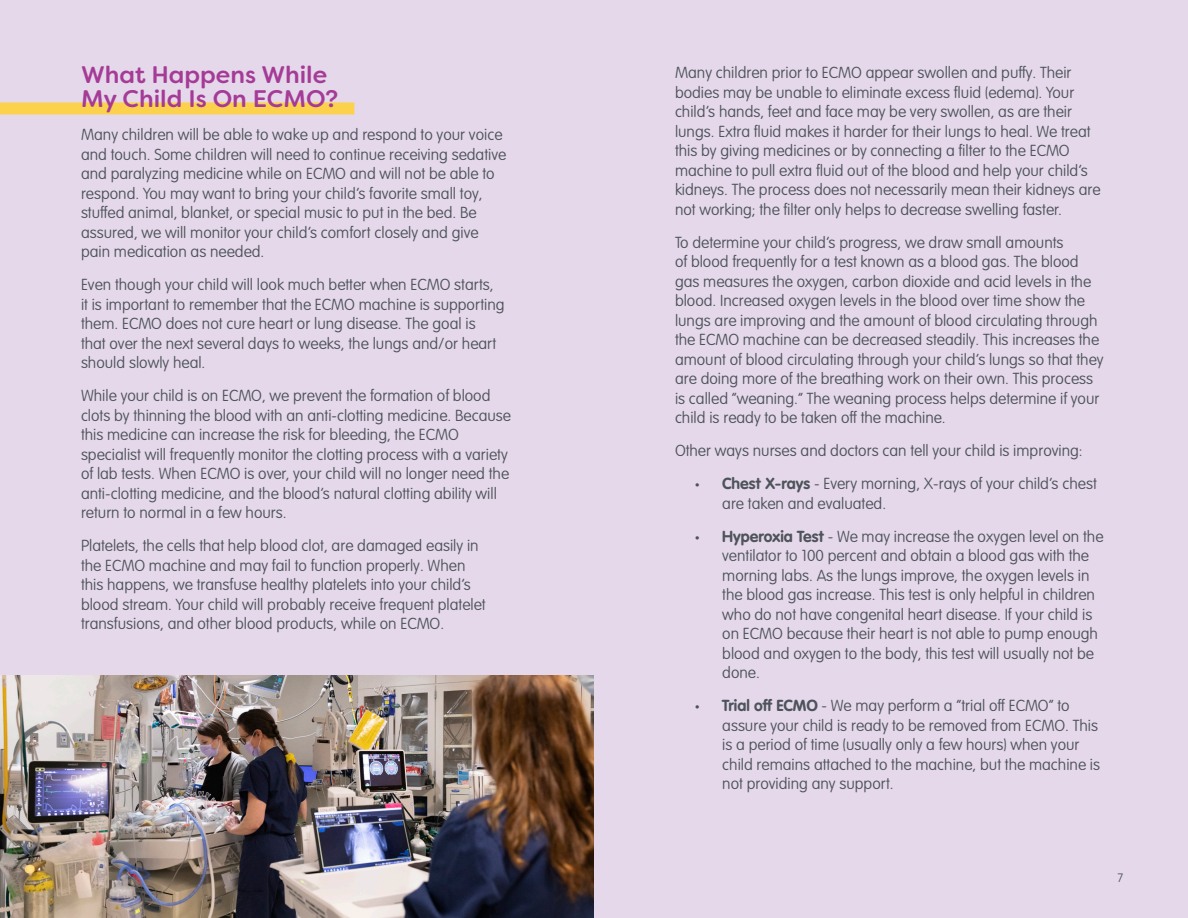
<style>
.page{position:relative;width:1188px;height:918px;background:#e4d8ea}
.page>*{position:absolute;margin:0;border:0;box-sizing:border-box;transform-origin:0 0}
.Bullet_1{font:500 24px/24px "Filson Soft";color:#a53b96}
.Bullet_1-2{font:300 15.75px/19.5px "VAG Rounded Next";color:#4e535a}
.t1{font:300 12px "VAG Rounded Next";color:#4e535a}
.s1{font-family:"Myriad Pro";font-weight:400}
.s2{font-weight:700}
</style>
<div class="page">
<img style="left:0;top:675px;width:594px;height:243px">
<div style="left:0;top:102px;width:354px;height:12px;background:#fcd24d"></div>
<p class="Bullet_1" style="left:81px;top:63px;width:259px">What Happens While<br>My Child Is On ECMO?</p>
<p class="Bullet_1-2" style="left:81px;top:126px;width:427px">Many children will be able to wake up and respond to your voice and touch. Some children will need to continue receiving sedative and paralyzing medicine while on ECMO and will not be able to respond. You may want to bring your child’s favorite small toy, stuffed animal, blanket, or special music to put in the bed. Be assured, we will monitor your child’s comfort closely and give pain medication as needed.</p>
<p class="Bullet_1-2" style="left:81px;top:276px;width:425px">Even though your child will look much better when ECMO starts, it is important to remember that the ECMO machine is supporting them. ECMO does not cure heart or lung disease. The goal is<br>that over the next several days to weeks, the lungs and/or heart should slowly heal.</p>
<p class="Bullet_1-2" style="left:81px;top:387px;width:432px">While your child is on ECMO, we prevent the formation of blood clots by thinning the blood with an anti-clotting medicine. Because this medicine can increase the risk for bleeding, the ECMO specialist will frequently monitor the clotting process with a variety of lab tests. When ECMO is over, your child will no longer need the anti-clotting medicine, and the blood’s natural clotting ability will return to normal in a few hours.</p>
<p class="Bullet_1-2" style="left:81px;top:537px;width:406px">Platelets, the cells that help blood clot, are damaged easily in the ECMO machine and may fail to function properly. When this happens, we transfuse healthy platelets into your child’s blood stream. Your child will probably receive frequent platelet transfusions, and other blood products, while on ECMO.</p>
<p class="Bullet_1-2" style="left:675px;top:64px;width:427px">Many children prior to ECMO appear swollen and puffy. Their bodies may be unable to eliminate excess fluid (edema). Your child’s hands, feet and face may be very swollen, as are their lungs. Extra fluid makes it harder for their lungs to heal. We treat this by giving medicines or by connecting a filter to the ECMO machine to pull extra fluid out of the blood and help your child’s kidneys. The process does not necessarily mean their kidneys are not working; the filter only helps to decrease swelling faster.</p>
<p class="Bullet_1-2" style="left:675px;top:233px;width:430px">To determine your child’s progress, we draw small amounts<br>of blood frequently for a test known as a blood gas. The blood gas measures the oxygen, carbon dioxide and acid levels in the blood. Increased oxygen levels in the blood over time show the lungs are improving and the amount of blood circulating through the ECMO machine can be decreased steadily. This increases the amount of blood circulating through your child’s lungs so that they are doing more of the breathing work on their own. This process is called “weaning.” The weaning process helps determine if your child is ready to be taken off the machine.</p>
<p class="Bullet_1-2" style="left:675px;top:442px;width:409px">Other ways nurses and doctors can tell your child is improving:</p>
<p class="Bullet_1-2" style="left:722px;top:475px;width:376px;text-indent:-27px"><span class="s1">•</span> <span class="s2">Chest X-rays</span> - Every morning, X-rays of your child’s chest are taken and evaluated.</p>
<p class="Bullet_1-2" style="left:722px;top:527px;width:383px;text-indent:-27px"><span class="s1">•</span> <span class="s2">Hyperoxia Test</span> - We may increase the oxygen level on the ventilator to 100 percent and obtain a blood gas with the morning labs. As the lungs improve, the oxygen levels in the blood gas increase. This test is only helpful in children who do not have congenital heart disease. If your child is on ECMO because their heart is not able to pump enough blood and oxygen to the body, this test will usually not be done.</p>
<p class="Bullet_1-2" style="left:722px;top:697px;width:379px;text-indent:-27px"><span class="s1">•</span> <span class="s2">Trial off ECMO</span> - We may perform a “trial off ECMO” to assure your child is ready to be removed from ECMO. This is a period of time (usually only a few hours) when your child remains attached to the machine, but the machine is not providing any support.</p>
<p class="t1" style="left:1118px;top:871px;width:7px">7</p>
</div>
